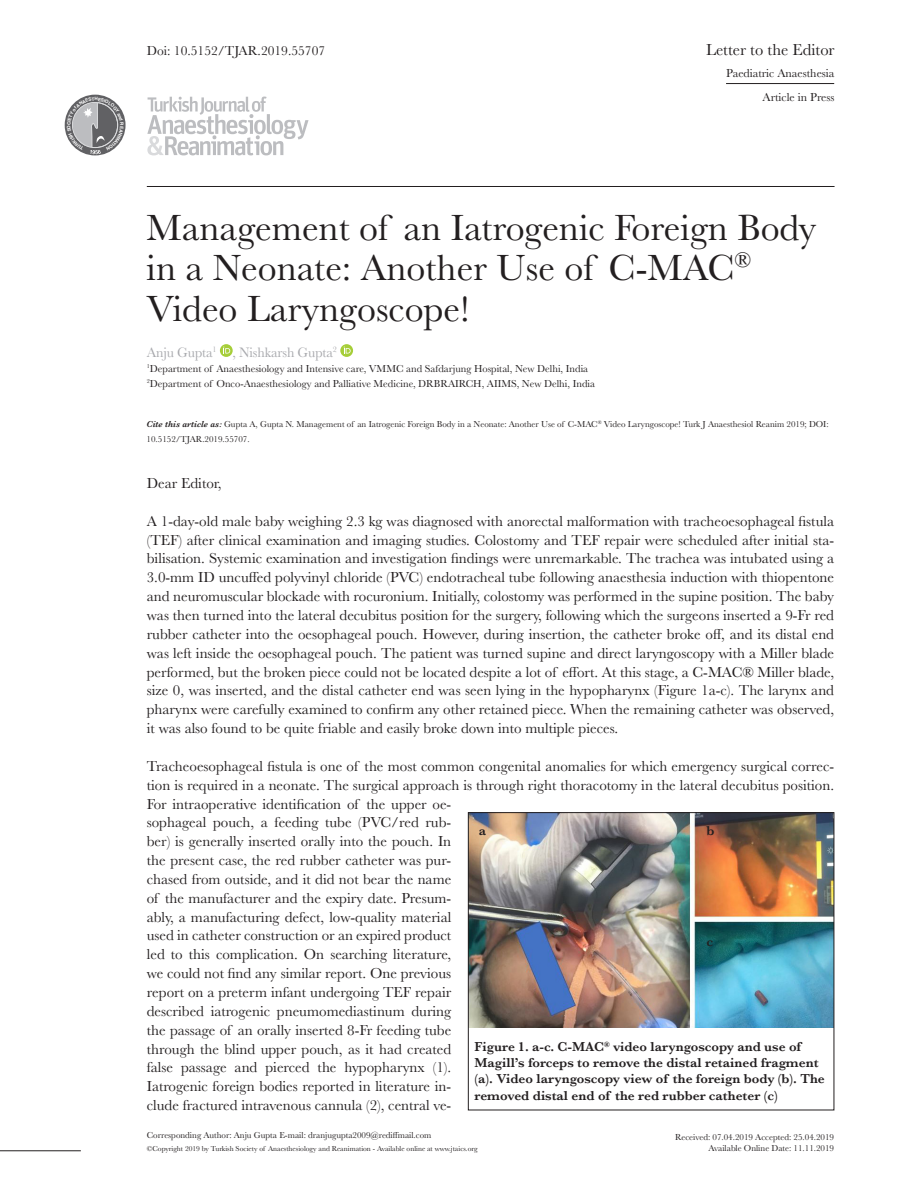
<style>
.page{position:relative;width:915px;height:1191px;background:#fff}
.page>*{position:absolute;margin:0;border:0;box-sizing:border-box;transform-origin:0 0}
.t1{font:37.8px/40.5px "Baskerville";color:#231f20}
.t2{font:16.5px "Baskerville";color:#231f20}
.t3{font:15px/18.9px "Baskerville";color:#231f20;text-align:justify}
.t4{font:14.25px "Baskerville";letter-spacing:-.01em;color:#a8a9ad}
.t5{font:600 13.5px/16.2px "Baskerville";color:#231f20}
.t6{font:13.5px "Baskerville";color:#231f20}
.t7{font:12px "Baskerville";color:#231f20}
.t8{font:10.5px "Baskerville";color:#231f20}
.t9{font:9px/15px "Baskerville";color:#231f20}
.t10{font:7.5px "Baskerville";color:#231f20}
.s1{font-weight:600;font-style:italic}
</style>
<div class="page">
<svg style="left:147px;top:97px;width:161px;height:58px"></svg>
<svg style="left:220px;top:344px;width:12px;height:13px"></svg>
<svg style="left:223px;top:346px;width:7px;height:7px"></svg>
<svg style="left:340px;top:344px;width:13px;height:13px"></svg>
<svg style="left:343px;top:346px;width:7px;height:7px"></svg>
<hr style="left:147px;top:186px;width:687px;height:1px;background:#231f20">
<hr style="left:0;top:1150px;width:81px;height:1px;background:#231f20">
<hr style="left:725px;top:83px;width:108px;height:1px;background:#231f20">
<img style="left:470px;top:814px;width:361px;height:213px">
<div style="left:468px;top:812px;width:365px;height:298px;border:1px solid #231f20"></div>
<svg style="left:65px;top:97px;width:58px;height:57px"></svg>
<p class="t6" style="left:147px;top:42px;width:180px">Doi: 10.5152/TJAR.2019.55707</p>
<p class="t2" style="left:705px;top:39px;width:130px">Letter to the Editor</p>
<p class="t7" style="left:726px;top:65px;width:110px">Paediatric Anaesthesia</p>
<p class="t7" style="left:762px;top:90px;width:73px">Article in Press</p>
<p class="t1" style="left:146px;top:208px;width:671px">Management of an Iatrogenic Foreign Body in a Neonate: Another Use of C-MAC<sup>®<br></sup>Video Laryngoscope!</p>
<p class="t4" style="left:147px;top:343px;width:192px">Anju Gupta<sup>1</sup> , Nishkarsh Gupta<sup>2</sup></p>
<p class="t8" style="left:147px;top:362px;width:443px"><sup>1</sup>Department of Anaesthesiology and Intensive care, VMMC and Safdarjung Hospital, New Delhi, India</p>
<p class="t8" style="left:147px;top:377px;width:449px"><sup>2</sup>Department of Onco-Anaesthesiology and Palliative Medicine, DRBRAIRCH, AIIMS, New Delhi, India</p>
<p class="t9" style="left:146px;top:417px;width:683px"><span class="s1">Cite this article as:</span> Gupta A, Gupta N. Management of an Iatrogenic Foreign Body in a Neonate: Another Use of C-MAC<sup>®</sup> Video Laryngoscope! Turk J Anaesthesiol Reanim 2019; DOI:<br>10.5152/TJAR.2019.55707.</p>
<p class="t3" style="left:147px;top:474px;width:76px">Dear Editor,</p>
<p class="t3" style="left:147px;top:511px;width:688px">A 1-day-old male baby weighing 2.3 kg was diagnosed with anorectal malformation with tracheoesophageal fistula (TEF) after clinical examination and imaging studies. Colostomy and TEF repair were scheduled after initial sta&shy;bilisation. Systemic examination and investigation findings were unremarkable. The trachea was intubated using a 3.0-mm ID uncuffed polyvinyl chloride (PVC) endotracheal tube following anaesthesia induction with thiopentone and neuromuscular blockade with rocuronium. Initially, colostomy was performed in the supine position. The baby was then turned into the lateral decubitus position for the surgery, following which the surgeons inserted a 9-Fr red rubber catheter into the oesophageal pouch. However, during insertion, the catheter broke off, and its distal end was left inside the oesophageal pouch. The patient was turned supine and direct laryngoscopy with a Miller blade performed, but the broken piece could not be located despite a lot of effort. At this stage, a C-MAC® Miller blade, size 0, was inserted, and the distal catheter end was seen lying in the hypopharynx (Figure 1a-c). The larynx and pharynx were carefully examined to confirm any other retained piece. When the remaining catheter was observed, it was also found to be quite friable and easily broke down into multiple pieces.</p>
<p class="t3" style="left:147px;top:756px;width:688px;text-align:left">Tracheoesophageal fistula is one of the most common congenital anomalies for which emergency surgical correc&shy;tion is required in a neonate. The surgical approach is through right thoracotomy in the lateral decubitus position.<br>For intraoperative identification of the upper oe-<br>sophageal pouch, a feeding tube (PVC/red rub-<br>ber) is generally inserted orally into the pouch. In<br>the present case, the red rubber catheter was pur-<br>chased from outside, and it did not bear the name<br>of the manufacturer and the expiry date. Presum-<br>ably, a manufacturing defect, low-quality material<br>used in catheter construction or an expired product<br>led to this complication. On searching literature,<br>we could not find any similar report. One previous<br>report on a preterm infant undergoing TEF repair<br>described iatrogenic pneumomediastinum during<br>the passage of an orally inserted 8-Fr feeding tube<br>through the blind upper pouch, as it had created<br>false passage and pierced the hypopharynx (1).<br>Iatrogenic foreign bodies reported in literature in-<br>clude fractured intravenous cannula (2), central ve-</p>
<p class="t9" style="left:147px;top:1127px;width:286px">Corresponding Author: Anju Gupta E-mail: dranjugupta2009@rediffmail.com</p>
<p class="t10" style="left:147px;top:1143px;width:332px">©Copyright 2019 by Turkish Society of Anaesthesiology and Reanimation - Available online at www.jtaics.org</p>
<p class="t5" style="left:478px;top:822px;width:9px">a</p>
<p class="t5" style="left:706px;top:822px;width:10px">b</p>
<p class="t5" style="left:706px;top:933px;width:8px">c</p>
<p class="t5" style="left:474px;top:1038px;width:351px">Figure 1. a-c. C-MAC<sup>®</sup> video laryngoscopy and use of Magill’s forceps to remove the distal retained fragment (a). Video laryngoscopy view of the foreign body (b). The removed distal end of the red rubber catheter (c)</p>
<p class="t9" style="left:675px;top:1129px;width:160px">Received: 07.04.2019 Accepted: 25.04.2019</p>
<p class="t9" style="left:708px;top:1140px;width:127px">Available Online Date: 11.11.2019</p>
</div>
